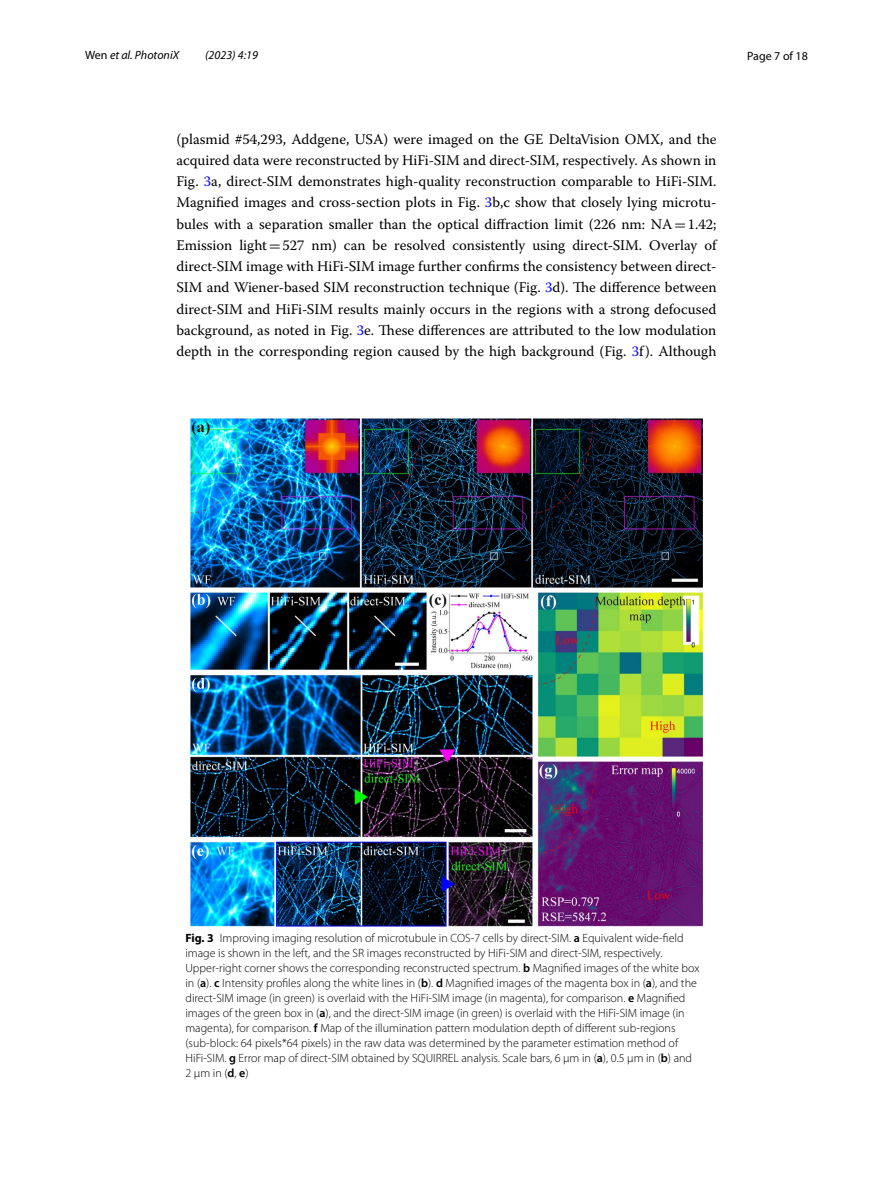
<style>
.page{position:relative;width:893px;height:1187px;background:#fff}
.page>*{position:absolute;margin:0;border:0;box-sizing:border-box;transform-origin:0 0}
.t1{font:14.7px/21.3px "Warnock Pro";color:#000;text-align:justify}
.t2{font:300 12px/15px "Myriad Pro";color:#000}
.t3{font:italic 12px "Myriad Pro";color:#000}
.t4{font:12px "Myriad Pro";color:#000}
.s1{font-style:normal}
.s2{color:#00f}
.s3{font-family:"MTSY"}
.s4{font-weight:700}
.s5{font-weight:600}
</style>
<div class="page">
<img style="left:191px;top:418px;width:511px;height:508px">
<p class="t3" style="left:85px;top:48px;width:95px"><span class="s1">Wen</span> et al. PhotoniX</p>
<p class="t3" style="left:205px;top:48px;width:54px">(2023) 4:19</p>
<p class="t4" style="left:747px;top:48px;width:62px">Page 7 of 18</p>
<p class="t1" style="left:176px;top:128px;width:542px">(plasmid #54,293, Addgene, USA) were imaged on the GE DeltaVision OMX, and the acquired data were reconstructed by HiFi-SIM and direct-SIM, respectively. As shown in Fig. <span class="s2">3</span>a, direct-SIM demonstrates high-quality reconstruction comparable to HiFi-SIM.<br>Magnified images and cross-section plots in Fig. <span class="s2">3</span>b,c show that closely lying microtu&shy;bules with a separation smaller than the optical diffraction limit (226 nm: NA<span class="s3">=</span>1.42; Emission light<span class="s3">=</span>527 nm) can be resolved consistently using direct-SIM. Overlay of direct-SIM image with HiFi-SIM image further confirms the consistency between direct-SIM and Wiener-based SIM reconstruction technique (Fig. <span class="s2">3</span>d). The difference between direct-SIM and HiFi-SIM results mainly occurs in the regions with a strong defocused background, as noted in Fig. <span class="s2">3</span>e. These differences are attributed to the low modulation depth in the corresponding region caused by the high background (Fig. <span class="s2">3</span>f). Although</p>
<p class="t2" style="left:185px;top:930px;width:516px"><span class="s4">Fig. 3</span> Improving imaging resolution of microtubule in COS-7 cells by direct-SIM. <span class="s5">a</span> Equivalent wide-field image is shown in the left, and the SR images reconstructed by HiFi-SIM and direct-SIM, respectively.<br>Upper-right corner shows the corresponding reconstructed spectrum. <span class="s5">b</span> Magnified images of the white box in (<span class="s5">a</span>). <span class="s5">c</span> Intensity profiles along the white lines in (<span class="s5">b</span>). <span class="s5">d</span> Magnified images of the magenta box in (<span class="s5">a</span>), and the direct-SIM image (in green) is overlaid with the HiFi-SIM image (in magenta), for comparison. <span class="s5">e</span> Magnified images of the green box in (<span class="s5">a</span>), and the direct-SIM image (in green) is overlaid with the HiFi-SIM image (in magenta), for comparison. <span class="s5">f</span> Map of the illumination pattern modulation depth of different sub-regions (sub-block: 64 pixels*64 pixels) in the raw data was determined by the parameter estimation method of HiFi-SIM. <span class="s5">g</span> Error map of direct-SIM obtained by SQUIRREL analysis. Scale bars, 6 μm in (<span class="s5">a</span>), 0.5 μm in (<span class="s5">b</span>) and 2 μm in (<span class="s5">d</span>, <span class="s5">e</span>)</p>
</div>
